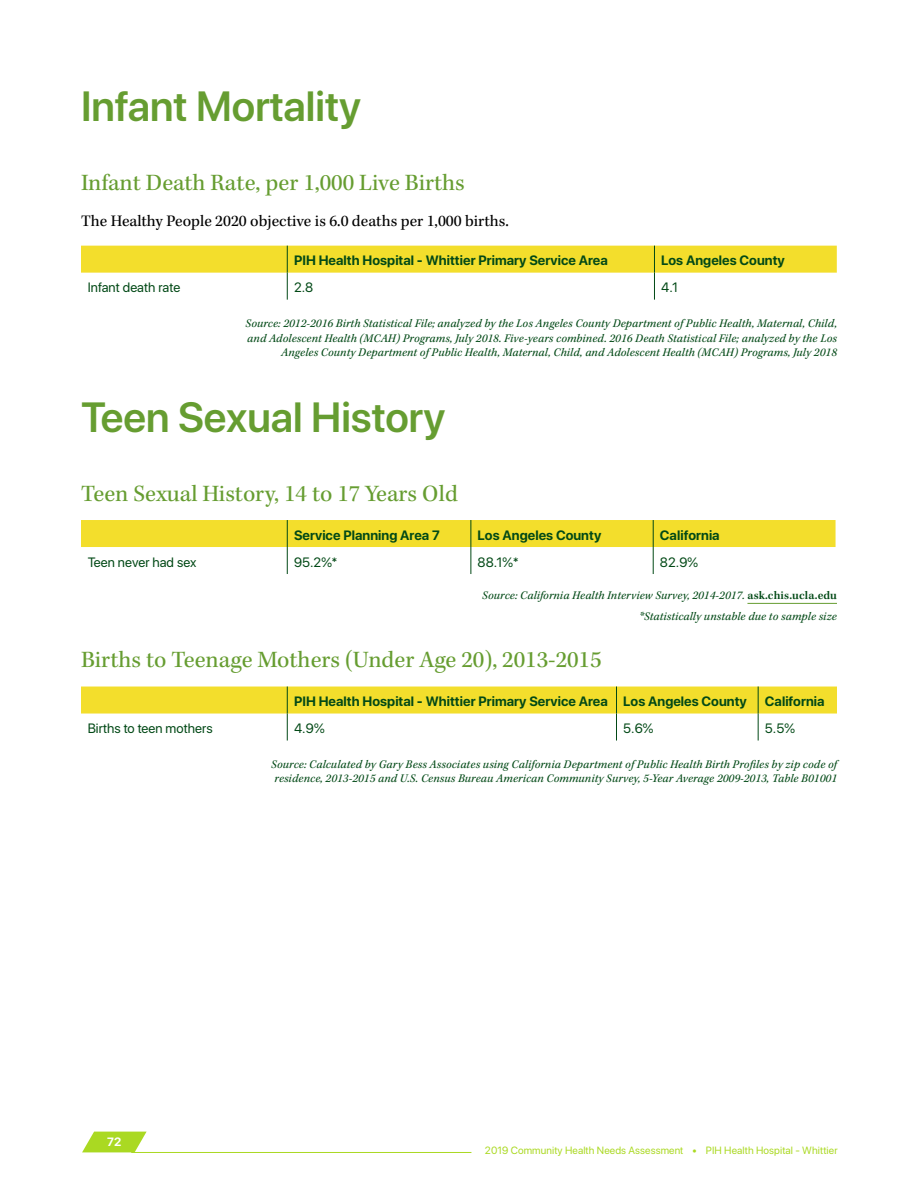
<style>
.page{position:relative;width:918px;height:1188px;background:#fff}
.page>*{position:absolute;margin:0;border:0;box-sizing:border-box;transform-origin:0 0}
.t1{font:600 42px "SF Pro Display";color:#669d31}
.t2{font:24px "Kepler Std";color:#669d31}
.Body{font:16.5px "Kepler Std";color:#000}
.Table{font:700 13.5px "SF Pro Display";letter-spacing:.005em;color:#024916}
.Table-2{font:13.5px "SF Pro Display";letter-spacing:.005em;color:#024916}
.Source{font:italic 12px/14.4px "Kepler Std";letter-spacing:.01em;color:#024916;text-align:right}
.t3{font:700 12px "SF Pro Display";color:#fff}
.t4{font:10.5px "SF Pro Display";letter-spacing:.01em;color:#aad922}
.s1{font-weight:600;font-style:normal}
</style>
<div class="page">
<hr style="left:131px;top:1152px;width:340px;height:1px;background:#aad922">
<svg style="left:82px;top:1132px;width:65px;height:20px"></svg>
<svg style="left:81px;top:246px;width:756px;height:54px"></svg>
<svg style="left:81px;top:520px;width:755px;height:54px"></svg>
<svg style="left:81px;top:687px;width:756px;height:54px"></svg>
<hr style="left:747px;top:603px;width:90px;height:1px;background:#669d31">
<h2 class="t1" style="left:81px;top:76px;width:282px">Infant Mortality</h2>
<h3 class="t2" style="left:81px;top:169px;width:385px">Infant Death Rate, per 1,000 Live Births</h3>
<p class="Body" style="left:81px;top:212px;width:429px">The Healthy People 2020 objective is 6.0 deaths per 1,000 births.</p>
<p class="Table" style="left:294px;top:251px;width:315px">PIH Health Hospital - Whittier Primary Service Area</p>
<p class="Table" style="left:661px;top:251px;width:125px">Los Angeles County</p>
<p class="Table-2" style="left:88px;top:278px;width:94px">Infant death rate</p>
<p class="Table-2" style="left:294px;top:278px;width:21px">2.8</p>
<p class="Table-2" style="left:661px;top:278px;width:18px">4.1</p>
<p class="Source" style="left:245px;top:317px;width:593px">Source: 2012-2016 Birth Statistical File; analyzed by the Los Angeles County Department of Public Health, Maternal, Child, and Adolescent Health (MCAH) Programs, July 2018. Five-years combined. 2016 Death Statistical File; analyzed by the Los<br>Angeles County Department of Public Health, Maternal, Child, and Adolescent Health (MCAH) Programs, July 2018</p>
<h2 class="t1" style="left:81px;top:387px;width:366px">Teen Sexual History</h2>
<h3 class="t2" style="left:81px;top:480px;width:378px">Teen Sexual History, 14 to 17 Years Old</h3>
<p class="Table" style="left:294px;top:525px;width:147px">Service Planning Area 7</p>
<p class="Table" style="left:478px;top:525px;width:125px">Los Angeles County</p>
<p class="Table" style="left:660px;top:525px;width:61px">California</p>
<p class="Table-2" style="left:88px;top:552px;width:110px">Teen never had sex</p>
<p class="Table-2" style="left:294px;top:552px;width:45px">95.2%*</p>
<p class="Table-2" style="left:478px;top:552px;width:42px">88.1%*</p>
<p class="Table-2" style="left:660px;top:552px;width:40px">82.9%</p>
<p class="Source" style="left:482px;top:588px;width:356px">Source: California Health Interview Survey, 2014-2017. <span class="s1">ask.chis.ucla.edu</span></p>
<p class="Source" style="left:639px;top:610px;width:199px">*Statistically unstable due to sample size</p>
<h3 class="t2" style="left:81px;top:646px;width:522px">Births to Teenage Mothers (Under Age 20), 2013-2015</h3>
<p class="Table" style="left:294px;top:692px;width:315px">PIH Health Hospital - Whittier Primary Service Area</p>
<p class="Table" style="left:623px;top:692px;width:125px">Los Angeles County</p>
<p class="Table" style="left:765px;top:692px;width:61px">California</p>
<p class="Table-2" style="left:88px;top:719px;width:126px">Births to teen mothers</p>
<p class="Table-2" style="left:294px;top:719px;width:32px">4.9%</p>
<p class="Table-2" style="left:623px;top:719px;width:32px">5.6%</p>
<p class="Table-2" style="left:765px;top:719px;width:32px">5.5%</p>
<p class="t3" style="left:107px;top:1133px;width:16px">72</p>
<p class="Source" style="left:271px;top:758px;width:567px;text-align:left">Source: Calculated by Gary Bess Associates using California Department of Public Health Birth Profiles by zip code of residence, 2013-2015 and U.S. Census Bureau American Community Survey, 5-Year Average 2009-2013, Table B01001</p>
<p class="t4" style="left:485px;top:1143px;width:354px">2019 Community Health Needs Assessment ∙ PIH Health Hospital - Whittier</p>
</div>
